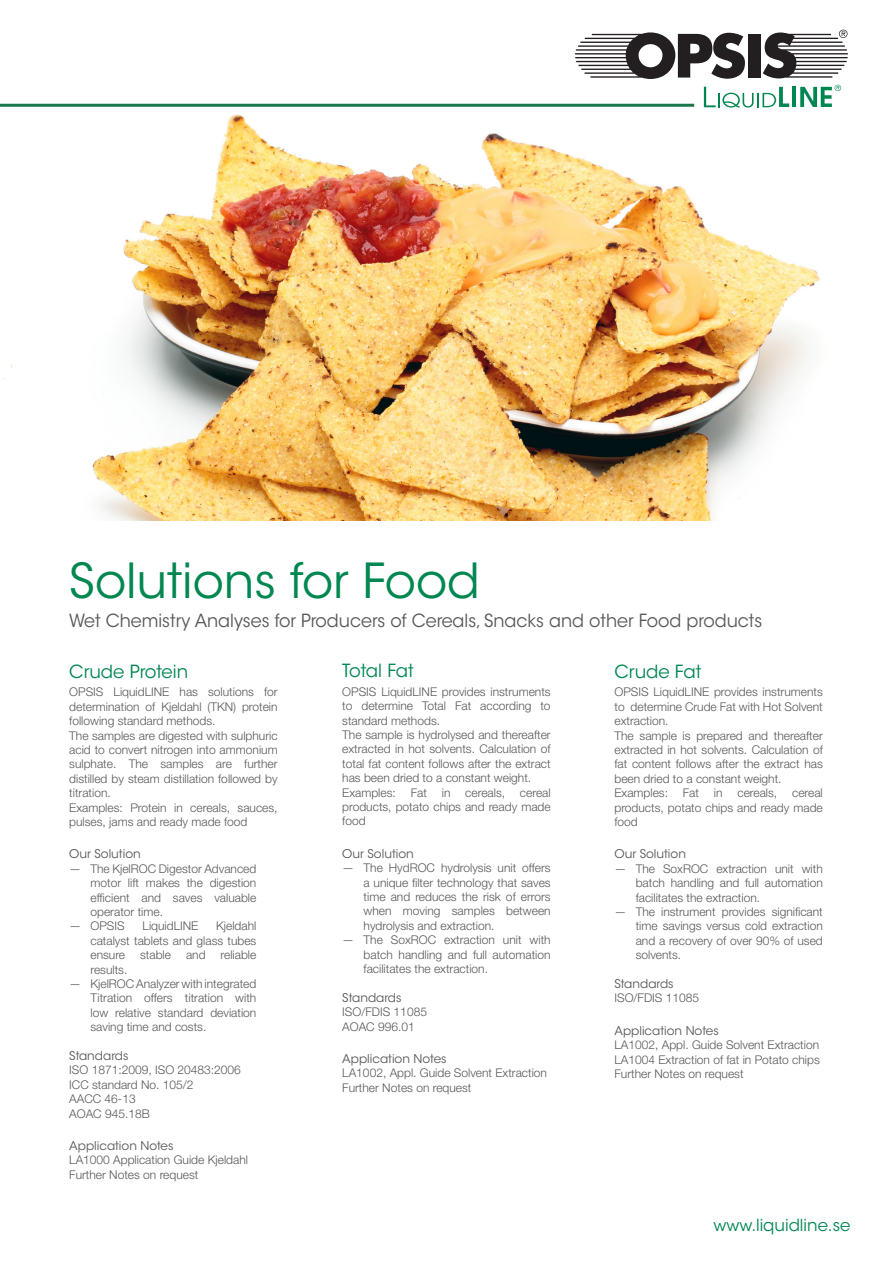
<style>
.page{position:relative;width:893px;height:1263px;background:#fff}
.page>*{position:absolute;margin:0;border:0;box-sizing:border-box;transform-origin:0 0}
.t1{font:48px "ITC Avant Garde Std";color:#008751}
.Ingress{font:18px "ITC Avant Garde Std";color:#57585a}
.Brödtext{font:18px "ITC Avant Garde Std";color:#008751}
.t2{font:16.5px "ITC Avant Garde Std";color:#008751}
.Brödtext-2{font:300 12px/14.4px "Helvetica Neue LT Pro";color:#57585a;text-align:justify}
.Brödtext-3{font:12px "ITC Avant Garde Std";color:#57585a}
</style>
<div class="page">
<img style="left:2px;top:114px;width:818px;height:406px">
<hr style="left:0;top:104px;width:694px;height:3px;background:#1c764c">
<svg style="left:704px;top:87px;width:85px;height:21px"></svg>
<hr style="left:792px;top:87px;width:4px;height:20px;background:#008751">
<svg style="left:575px;top:32px;width:170px;height:47px"></svg>
<div style="left:748px;top:34px;width:13px;height:44px;background:#231f20"></div>
<svg style="left:763px;top:30px;width:85px;height:48px"></svg>
<svg style="left:800px;top:85px;width:41px;height:22px"></svg>
<p class="t1" style="left:69px;top:551px;width:412px">Solutions for Food</p>
<p class="Ingress" style="left:69px;top:609px;width:694px">Wet Chemistry Analyses for Producers of Cereals, Snacks and other Food products</p>
<p class="Brödtext" style="left:69px;top:660px;width:120px">Crude Protein</p>
<p class="Brödtext-2" style="left:69px;top:685px;width:210px">OPSIS LiquidLINE has solutions for determination of Kjeldahl (TKN) protein following standard methods.</p>
<p class="Brödtext-2" style="left:69px;top:728px;width:210px">The samples are digested with sulphuric acid to convert nitrogen into ammonium sulphate. The samples are further distilled by steam distillation followed by titration.</p>
<p class="Brödtext-2" style="left:69px;top:800px;width:210px">Examples: Protein in cereals, sauces, pulses, jams and ready made food</p>
<p class="Brödtext-3" style="left:69px;top:847px;width:73px">Our Solution</p>
<p class="Brödtext-2" style="left:91px;top:861px;width:167px;text-indent:-21px">— The KjelROC Digestor Advanced motor lift makes the digestion efficient and saves valuable operator time.</p>
<p class="Brödtext-2" style="left:69px;top:919px;width:57px">— OPSIS</p>
<p class="Brödtext-2" style="left:143px;top:919px;width:57px">LiquidLINE</p>
<p class="Brödtext-2" style="left:91px;top:919px;width:167px;text-indent:126px">Kjeldahl catalyst tablets and glass tubes ensure stable and reliable results.</p>
<p class="Brödtext-2" style="left:91px;top:976px;width:167px;text-indent:-21px">— KjelROC Analyzer with integrated Titration offers titration with low relative standard deviation saving time and costs.</p>
<p class="Brödtext-3" style="left:69px;top:1048px;width:61px">Standards</p>
<p class="Brödtext-2" style="left:69px;top:1063px;width:173px">ISO 1871:2009, ISO 20483:2006</p>
<p class="Brödtext-2" style="left:69px;top:1077px;width:126px">ICC standard No. 105/2</p>
<p class="Brödtext-2" style="left:69px;top:1091px;width:68px">AACC 46-13</p>
<p class="Brödtext-2" style="left:69px;top:1106px;width:82px">AOAC 945.18B</p>
<p class="Brödtext-3" style="left:69px;top:1138px;width:106px">Application Notes</p>
<p class="Brödtext-2" style="left:69px;top:1153px;width:180px">LA1000 Application Guide Kjeldahl</p>
<p class="Brödtext-2" style="left:69px;top:1167px;width:131px">Further Notes on request</p>
<p class="Brödtext" style="left:342px;top:660px;width:73px">Total Fat</p>
<p class="Brödtext-2" style="left:342px;top:684px;width:210px">OPSIS LiquidLINE provides instruments to determine Total Fat according to standard methods.</p>
<p class="Brödtext-2" style="left:342px;top:727px;width:210px">The sample is hydrolysed and thereafter extracted in hot solvents. Calculation of total fat content follows after the extract has been dried to a constant weight.</p>
<p class="Brödtext-2" style="left:342px;top:785px;width:210px">Examples: Fat in cereals, cereal products, potato chips and ready made food</p>
<p class="Brödtext-3" style="left:342px;top:846px;width:73px">Our Solution</p>
<p class="Brödtext-2" style="left:364px;top:860px;width:189px;text-indent:-21px">— The HydROC hydrolysis unit offers a unique filter technology that saves time and reduces the risk of errors when moving samples between hydrolysis and extraction.</p>
<p class="Brödtext-2" style="left:364px;top:932px;width:189px;text-indent:-21px">— The SoxROC extraction unit with batch handling and full automation facilitates the extraction.</p>
<p class="Brödtext-3" style="left:342px;top:990px;width:61px">Standards</p>
<p class="Brödtext-2" style="left:342px;top:1004px;width:86px">ISO/FDIS 11085</p>
<p class="Brödtext-2" style="left:342px;top:1019px;width:74px">AOAC 996.01</p>
<p class="Brödtext-3" style="left:342px;top:1051px;width:106px">Application Notes</p>
<p class="Brödtext-2" style="left:342px;top:1066px;width:206px">LA1002, Appl. Guide Solvent Extraction</p>
<p class="Brödtext-2" style="left:342px;top:1080px;width:131px">Further Notes on request</p>
<p class="Brödtext" style="left:614px;top:660px;width:88px">Crude Fat</p>
<p class="Brödtext-2" style="left:614px;top:685px;width:210px">OPSIS LiquidLINE provides instruments to determine Crude Fat with Hot Solvent extraction.</p>
<p class="Brödtext-2" style="left:614px;top:728px;width:210px">The sample is prepared and thereafter extracted in hot solvents. Calculation of fat content follows after the extract has been dried to a constant weight.</p>
<p class="Brödtext-2" style="left:614px;top:785px;width:210px">Examples: Fat in cereals, cereal products, potato chips and ready made food</p>
<p class="Brödtext-3" style="left:614px;top:847px;width:73px">Our Solution</p>
<p class="Brödtext-2" style="left:636px;top:861px;width:189px;text-indent:-21px">— The SoxROC extraction unit with batch handling and full automation facilitates the extraction.</p>
<p class="Brödtext-2" style="left:636px;top:904px;width:189px;text-indent:-21px">— The instrument provides significant time savings versus cold extraction and a recovery of over 90% of used solvents.</p>
<p class="Brödtext-3" style="left:614px;top:976px;width:61px">Standards</p>
<p class="Brödtext-2" style="left:614px;top:991px;width:86px">ISO/FDIS 11085</p>
<p class="Brödtext-3" style="left:614px;top:1023px;width:106px">Application Notes</p>
<p class="Brödtext-2" style="left:614px;top:1037px;width:206px">LA1002, Appl. Guide Solvent Extraction</p>
<p class="Brödtext-2" style="left:614px;top:1052px;width:207px">LA1004 Extraction of fat in Potato chips</p>
<p class="Brödtext-2" style="left:614px;top:1066px;width:131px">Further Notes on request</p>
<h3 class="t2" style="left:714px;top:1214px;width:138px">www.liquidline.se</h3>
</div>
